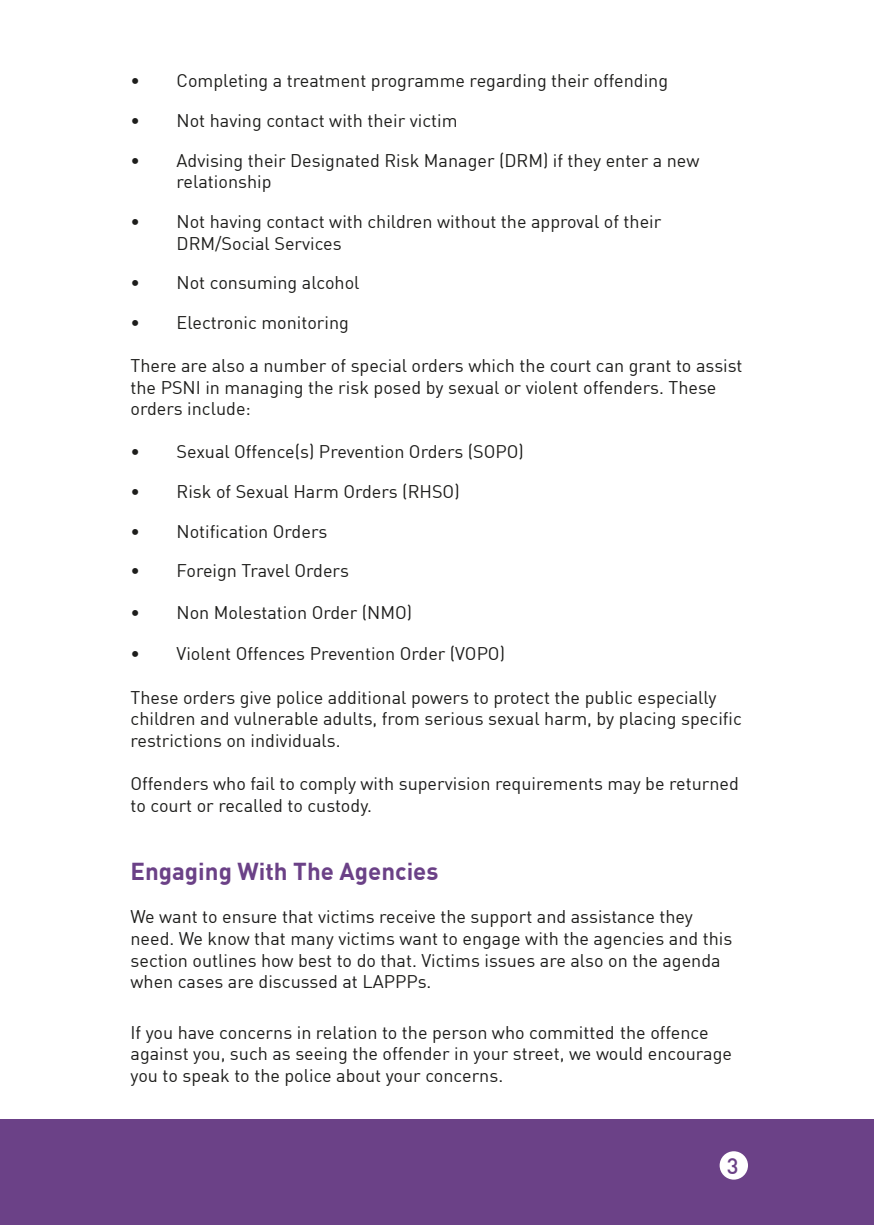
<style>
.page{position:relative;width:874px;height:1225px;background:#fff}
.page>*{position:absolute;margin:0;border:0;box-sizing:border-box;transform-origin:0 0}
.t1{font:700 24px "DIN Offc Pro";color:#6b4187}
.t2{font:500 22px "DIN Offc Pro";color:#6b4187}
.t3{font:18px/21.6px "DIN Offc Pro";color:#1d1d1b}
</style>
<div class="page">
<div style="left:0;top:1119px;width:873px;height:106px;background:#6b4187"></div>
<div style="left:719px;top:1151px;width:28px;height:28px;background:#fff;border-radius:50%"></div>
<p class="t3" style="left:130px;top:68px;width:539px">• Completing a treatment programme regarding their offending</p>
<p class="t3" style="left:130px;top:108px;width:328px">• Not having contact with their victim</p>
<p class="t3" style="left:176px;top:148px;width:524px;text-indent:-46px">• Advising their Designated Risk Manager (DRM) if they enter a new relationship</p>
<p class="t3" style="left:176px;top:209px;width:486px;text-indent:-46px">• Not having contact with children without the approval of their<br>DRM/Social Services</p>
<p class="t3" style="left:130px;top:270px;width:230px">• Not consuming alcohol</p>
<p class="t3" style="left:130px;top:310px;width:220px">• Electronic monitoring</p>
<p class="t3" style="left:130px;top:353px;width:613px">There are also a number of special orders which the court can grant to assist the PSNI in managing the risk posed by sexual or violent offenders. These orders include:</p>
<p class="t3" style="left:130px;top:439px;width:395px">• Sexual Offence(s) Prevention Orders (SOPO)</p>
<p class="t3" style="left:130px;top:479px;width:330px">• Risk of Sexual Harm Orders (RHSO)</p>
<p class="t3" style="left:130px;top:518px;width:198px">• Notification Orders</p>
<p class="t3" style="left:130px;top:558px;width:220px">• Foreign Travel Orders</p>
<p class="t3" style="left:130px;top:600px;width:283px">• Non Molestation Order (NMO)</p>
<p class="t3" style="left:130px;top:641px;width:376px">• Violent Offences Prevention Order (VOPO)</p>
<p class="t3" style="left:130px;top:684px;width:612px">These orders give police additional powers to protect the public especially children and vulnerable adults, from serious sexual harm, by placing specific restrictions on individuals.</p>
<p class="t3" style="left:130px;top:771px;width:609px">Offenders who fail to comply with supervision requirements may be returned to court or recalled to custody.</p>
<h1 class="t1" style="left:130px;top:851px;width:309px">Engaging With The Agencies</h1>
<p class="t3" style="left:130px;top:904px;width:603px">We want to ensure that victims receive the support and assistance they need. We know that many victims want to engage with the agencies and this section outlines how best to do that. Victims issues are also on the agenda when cases are discussed at LAPPPs.</p>
<p class="t3" style="left:130px;top:1019px;width:602px">If you have concerns in relation to the person who committed the offence against you, such as seeing the offender in your street, we would encourage you to speak to the police about your concerns.</p>
<p class="t2" style="left:726px;top:1148px;width:13px">3</p>
</div>
